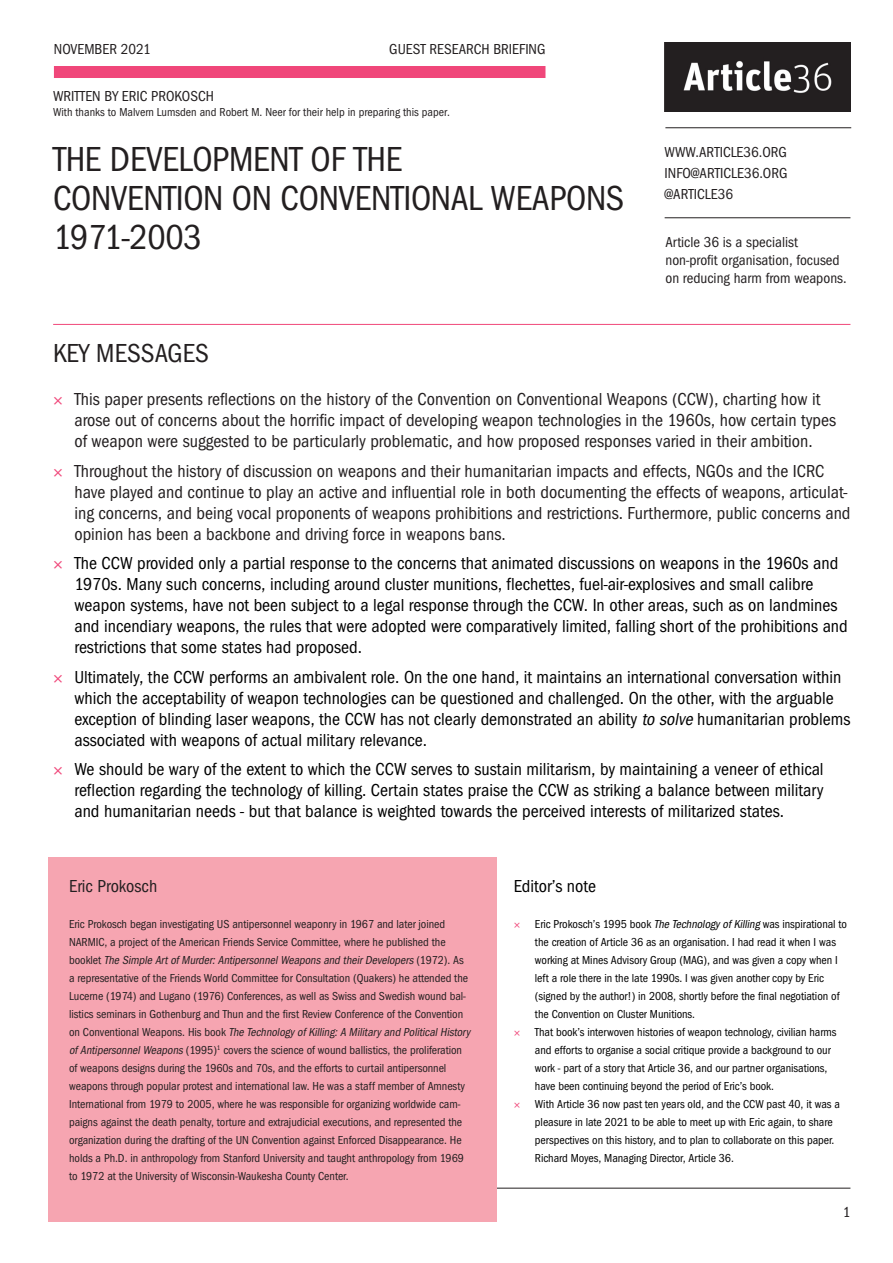
<style>
.page{position:relative;width:893px;height:1263px;background:#fff}
.page>*{position:absolute;margin:0;border:0;box-sizing:border-box;transform-origin:0 0}
._1__MAIN_TITLE{font:36px/39px "Franklin Got Cd ITC";letter-spacing:-.01em;color:#231f20}
._2_chapter_title{font:27px "Franklin Got Cd ITC";color:#231f20}
._3_Key_Findings_reco{font:18px/21px "Franklin Got Cd ITC";color:#000}
._3_Key_Findings_reco-2{font:18px/21px "Franklin Got Cd ITC";color:#231f20}
._4_body{font:18px "Franklin Got Cd ITC";color:#231f20}
._4_body-2{font:15px/21px "Franklin Got Cd ITC";color:#231f20;text-align:justify}
._1__MAIN_TITLE-2{font:15px "Franklin Got Cd ITC";color:#231f20}
.note{font:12px/18px "Franklin Got Cd ITC";letter-spacing:-.005em;color:#231f20}
._3_Key_Findings_reco-3{font:12px/18px "Franklin Got Cd ITC";letter-spacing:-.005em;color:#000}
._1__MAIN_TITLE-3{font:12px "Franklin Got Cd ITC";color:#231f20}
.s1{color:#f0477a}
.s2{font-style:italic}
</style>
<div class="page">
<img style="left:665px;top:43px;width:185px;height:68px">
<hr style="left:665px;top:127px;width:186px;height:1px;background:#231f20">
<hr style="left:665px;top:217px;width:185px;height:1px;background:#231f20">
<div style="left:54px;top:66px;width:491px;height:12px;background:#f0477a"></div>
<hr style="left:53px;top:1188px;width:797px;height:1px;background:#231f20">
<hr style="left:53px;top:324px;width:797px;height:1px;background:#f0477a">
<div style="left:48px;top:857px;width:448px;height:365px;background:#f6a5b1"></div>
<p class="_4_body-2" style="left:54px;top:38px;width:98px">NOVEMBER 2021</p>
<p class="_1__MAIN_TITLE-2" style="left:53px;top:88px;width:162px">WRITTEN BY ERIC PROKOSCH</p>
<p class="_1__MAIN_TITLE-3" style="left:53px;top:105px;width:398px">With thanks to Malvern Lumsden and Robert M. Neer for their help in preparing this paper.</p>
<p class="_1__MAIN_TITLE" style="left:53px;top:140px;width:573px">THE DEVELOPMENT OF THE<br>CONVENTION ON CONVENTIONAL WEAPONS<br>1971-2003</p>
<p class="_4_body-2" style="left:389px;top:38px;width:158px">GUEST RESEARCH BRIEFING</p>
<p class="_2_chapter_title" style="left:53px;top:338px;width:157px">KEY MESSAGES</p>
<p class="_4_body-2" style="left:665px;top:142px;width:124px">WWW.ARTICLE36.ORG INFO@ARTICLE36.ORG @ARTICLE36</p>
<p class="_4_body-2" style="left:665px;top:234px;width:183px;line-height:18px;text-align:left">Article 36 is a specialist non-profit organisation, focused on reducing harm from weapons.</p>
<p class="_3_Key_Findings_reco-2" style="left:74px;top:389px;width:763px;text-indent:-21px"><span class="s1">×</span> This paper presents reflections on the history of the Convention on Conventional Weapons (CCW), charting how it arose out of concerns about the horrific impact of developing weapon technologies in the 1960s, how certain types of weapon were suggested to be particularly problematic, and how proposed responses varied in their ambition.</p>
<p class="_3_Key_Findings_reco-2" style="left:74px;top:460px;width:778px;text-indent:-21px"><span class="s1">×</span> Throughout the history of discussion on weapons and their humanitarian impacts and effects, NGOs and the ICRC have played and continue to play an active and influential role in both documenting the effects of weapons, articulat&shy;ing concerns, and being vocal proponents of weapons prohibitions and restrictions. Furthermore, public concerns and opinion has been a backbone and driving force in weapons bans.</p>
<p class="_3_Key_Findings_reco" style="left:74px;top:553px;width:775px;text-indent:-21px"><span class="s1">×</span> The CCW provided only a partial response to the concerns that animated discussions on weapons in the 1960s and 1970s. Many such concerns, including around cluster munitions, flechettes, fuel-air-explosives and small calibre weapon systems, have not been subject to a legal response through the CCW. In other areas, such as on landmines and incendiary weapons, the rules that were adopted were comparatively limited, falling short of the prohibitions and restrictions that some states had proposed.</p>
<p class="_3_Key_Findings_reco" style="left:74px;top:666px;width:777px;text-indent:-21px"><span class="s1">×</span> Ultimately, the CCW performs an ambivalent role. On the one hand, it maintains an international conversation within which the acceptability of weapon technologies can be questioned and challenged. On the other, with the arguable exception of blinding laser weapons, the CCW has not clearly demonstrated an ability <span class="s2">to solve</span> humanitarian problems associated with weapons of actual military relevance.</p>
<p class="_3_Key_Findings_reco" style="left:74px;top:759px;width:751px;text-align:justify;text-indent:-21px"><span class="s1">×</span> We should be wary of the extent to which the CCW serves to sustain militarism, by maintaining a veneer of ethical reflection regarding the technology of killing. Certain states praise the CCW as striking a balance between military and humanitarian needs - but that balance is weighted towards the perceived interests of militarized states.</p>
<p class="_4_body" style="left:69px;top:875px;width:90px">Eric Prokosch</p>
<p class="note" style="left:69px;top:915px;width:405px">Eric Prokosch began investigating US antipersonnel weaponry in 1967 and later joined NARMIC, a project of the American Friends Service Committee, where he published the<br>b o o k l e t <span class="s2">The Simple Artof Murder:AntipersonnelWeapons and theirDevelopers</span> ( 1 9 7 2 ) . As<br>a representative of the Friends World Committee for Consultation (Quakers) he attended the Lucerne (1974) and Lugano (1976) Conferences, as well as Swiss and Swedish wound bal&shy;listics seminars in Gothenburg and Thun and the first Review Conference of the Convention<br>o n C o n v e n t i o n a l We a p o n s . H i s b o o k <span class="s2">The Technologyof Killing:A Militaryand PoliticalHistory of AntipersonnelWeapons</span> (1995)<sup>1</sup> covers the science of wound ballistics, the proliferation of weapons designs during the 1960s and 70s, and the efforts to curtail antipersonnel weapons through popular protest and international law. He was a staff member of Amnesty International from 1979 to 2005, where he was responsible for organizing worldwide cam&shy;paigns against the death penalty, torture and extrajudicial executions, and represented the organization during the drafting of the UN Convention against Enforced Disappearance. He holds a Ph.D. in anthropology from Stanford University and taught anthropology from 1969 to 1972 at the University of Wisconsin-Waukesha County Center.</p>
<p class="_3_Key_Findings_reco" style="left:514px;top:875px;width:84px">Editor’s note</p>
<p class="_3_Key_Findings_reco-3" style="left:535px;top:915px;width:314px;text-indent:-21px"><span class="s1">×</span> Eric Prokosch’s 1995 book <span class="s2">The Technologyof Killing</span> was inspirational to the creation of Article 36 as an organisation. I had read it when I was working at Mines Advisory Group (MAG), and was given a copy when I left a role there in the late 1990s. I was given another copy by Eric (signed by the author!) in 2008, shortly before the final negotiation of the Convention on Cluster Munitions.</p>
<p class="_3_Key_Findings_reco-3" style="left:535px;top:1023px;width:303px;text-indent:-21px"><span class="s1">×</span> That book’s interwoven histories of weapon technology, civilian harms and efforts to organise a social critique provide a background to our work - part of a story that Article 36, and our partner organisations, have been continuing beyond the period of Eric’s book.</p>
<p class="_3_Key_Findings_reco-3" style="left:535px;top:1095px;width:306px;text-indent:-21px"><span class="s1">×</span> With Article 36 now past ten years old, and the CCW past 40, it was a pleasure in late 2021 to be able to meet up with Eric again, to share perspectives on this history, and to plan to collaborate on this paper.</p>
<p class="_3_Key_Findings_reco-3" style="left:535px;top:1149px;width:200px">Richard Moyes, Managing Director, Article 36.</p>
<p class="_4_body-2" style="left:843px;top:1202px;width:9px">1</p>
</div>
